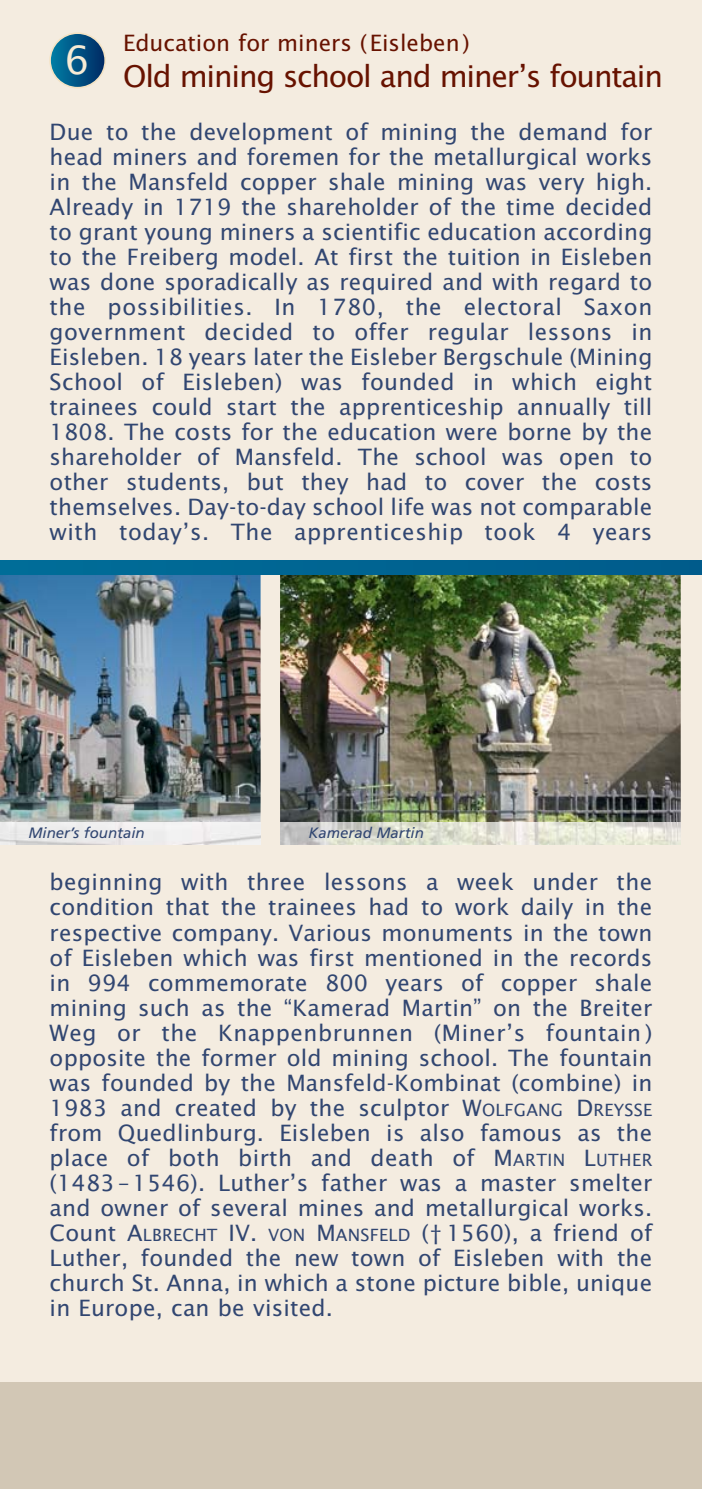
<style>
.page{position:relative;width:702px;height:1489px;background:#fff}
.page>*{position:absolute;margin:0;border:0;box-sizing:border-box;transform-origin:0 0}
.t1{font:39px "Lucida Sans";color:#f7ebd5}
.t2{font:30px "Lucida Sans";letter-spacing:-.04em;color:#671200}
.t3{font:22.5px/25px "Lucida Sans";letter-spacing:.01em;color:#314671;text-align:justify}
.t4{font:22.5px "Lucida Sans";color:#671200}
.t5{font:italic 15px "Frutiger";color:#314671}
.s1{font-size:17px}
</style>
<div class="page">
<div style="left:0;top:0;width:702px;height:1488px;background:#f4ece0"></div>
<div style="left:0;top:1382px;width:702px;height:106px;background:#d2c7b5"></div>
<svg style="left:50px;top:33px;width:55px;height:55px;background:#095987"></svg>
<div style="left:49px;top:32px;width:57px;height:56px;border:2px solid #f4e3c4;border-radius:50%"></div>
<img style="left:0;top:574px;width:260px;height:248px">
<img style="left:280px;top:574px;width:400px;height:248px">
<img style="left:0;top:822px;width:260px;height:22px">
<img style="left:280px;top:822px;width:400px;height:22px">
<div style="left:0;top:560px;width:702px;height:14px;background:#006592"></div>
<h1 class="t1" style="left:65px;top:44px;width:26px">6</h1>
<p class="t4" style="left:123px;top:34px;width:348px">Education for miners ( Eisleben )</p>
<h2 class="t2" style="left:123px;top:64px;width:541px">Old mining school and miner’s fountain</h2>
<p class="t3" style="left:50px;top:121px;width:604px">Due to the development of mining the demand for head miners and foremen for the metallurgical works in the Mansfeld copper shale mining was very high.<br>Already in 1719 the shareholder of the time decided to grant young miners a scientific education according to the Freiberg model. At first the tuition in Eisleben was done sporadically as required and with regard to the possibilities. In 1780, the electoral Saxon government decided to offer regular lessons in Eisleben. 18 years later the Eisleber Bergschule (Mining School of Eisleben) was founded in which eight trainees could start the apprenticeship annually till 1808. The costs for the education were borne by the shareholder of Mansfeld. The school was open to other students, but they had to cover the costs themselves. Day-to-day school life was not comparable with today’s. The apprenticeship took 4 years</p>
<p class="t5" style="left:28px;top:826px;width:118px">Miner’s fountain</p>
<p class="t5" style="left:308px;top:826px;width:117px">Kamerad Martin</p>
<p class="t3" style="left:50px;top:871px;width:604px">beginning with three lessons a week under the condition that the trainees had to work daily in the respective company. Various monuments in the town of Eisleben which was first mentioned in the records in 994 commemorate 800 years of copper shale mining such as the “Kamerad Martin” on the Breiter Weg or the Knappenbrunnen (Miner’s fountain ) opposite the former old mining school. The fountain was founded by the Mansfeld-Kombinat (combine) in 1983 and created by the sculptor W<span class="s1">OLFGANG</span> D<span class="s1">REYSSE </span>from Quedlinburg. Eisleben is also famous as the place of both birth and death of M<span class="s1">ARTIN</span> L<span class="s1">UTHER </span>(1483 – 1546). Luther’s father was a master smelter and owner of several mines and metallurgical works.<br>Count A<span class="s1">LBRECHT</span> IV. <span class="s1">VON</span> M<span class="s1">ANSFELD</span> († 1560), a friend of Luther, founded the new town of Eisleben with the church St. Anna, in which a stone picture bible, unique in Europe, can be visited.</p>
</div>
